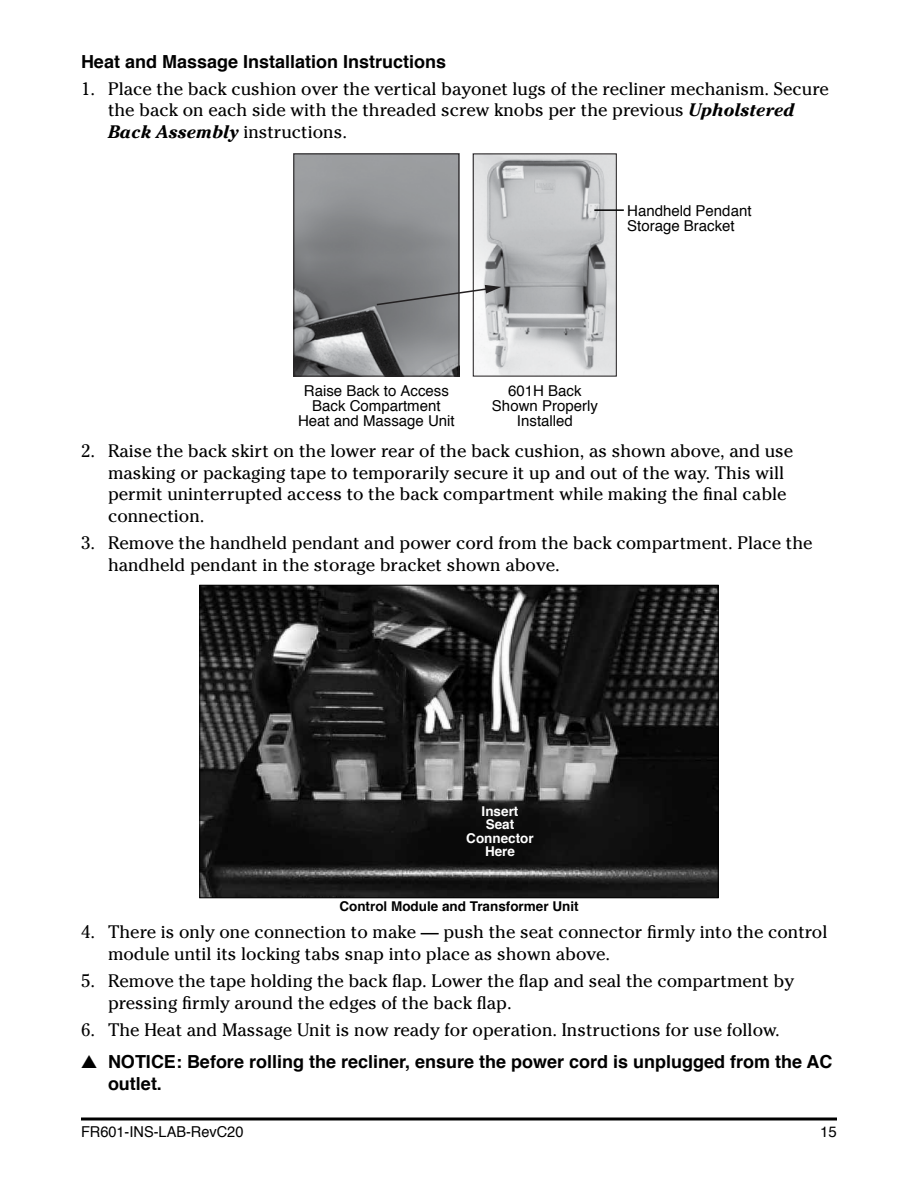
<style>
.page{position:relative;width:918px;height:1188px;background:#fff}
.page>*{position:absolute;margin:0;border:0;box-sizing:border-box;transform-origin:0 0}
.t1{font:18px/21.6px "Cheltenham Std";color:#000}
.t2{font:700 18px/21.6px "Helvetica";color:#000}
.t3{font:15px/15px "Helvetica";color:#010101;text-align:center}
.t4{font:15px "Helvetica";color:#000}
.t5{font:700 13.5px "Helvetica";color:#000}
.t6{font:700 13.5px/13.5px "Helvetica";color:#fff;text-align:center}
.s1{font-weight:700;font-style:italic}
.s2{font-family:"Monotype Sorts";font-weight:400}
</style>
<div class="page">
<hr style="left:81px;top:1118px;width:756px;height:2px;background:#000">
<img style="left:296px;top:156px;width:161px;height:218px">
<img style="left:475px;top:156px;width:140px;height:218px">
<div style="left:294px;top:154px;width:165px;height:222px;border:1px solid #221f20"></div>
<div style="left:473px;top:154px;width:144px;height:222px;border:1px solid #221f20"></div>
<hr style="left:594px;top:209px;width:30px;height:2px;background:#010101">
<svg style="left:375px;top:285px;width:126px;height:21px"></svg>
<img style="left:202px;top:587px;width:514px;height:309px">
<div style="left:200px;top:585px;width:518px;height:313px;border:1px solid #000"></div>
<p class="t2" style="left:81px;top:51px;width:367px">Heat and Massage Installation Instructions</p>
<p class="t1" style="left:108px;top:78px;width:722px;text-indent:-27px">1. Place the back cushion over the vertical bayonet lugs of the recliner mechanism. Secure the back on each side with the threaded screw knobs per the previous <span class="s1">Upholstered<br>Back Assembly</span> instructions.</p>
<p class="t3" style="left:627px;top:204px;width:126px;text-align:left">Handheld Pendant<br>Storage Bracket</p>
<p class="t3" style="left:298px;top:383px;width:158px">Raise Back to Access<br>Back Compartment<br>Heat and Massage Unit</p>
<p class="t3" style="left:492px;top:383px;width:107px">601H Back<br>Shown Properly<br>Installed</p>
<p class="t1" style="left:108px;top:440px;width:687px;text-indent:-27px">2. Raise the back skirt on the lower rear of the back cushion, as shown above, and use masking or packaging tape to temporarily secure it up and out of the way. This will permit uninterrupted access to the back compartment while making the final cable connection.</p>
<p class="t1" style="left:108px;top:532px;width:706px;text-indent:-27px">3. Remove the handheld pendant and power cord from the back compartment. Place the handheld pendant in the storage bracket shown above.</p>
<p class="t6" style="left:466px;top:804px;width:69px">Insert<br>Seat<br>Connector<br>Here</p>
<p class="t5" style="left:339px;top:896px;width:241px">Control Module and Transformer Unit</p>
<p class="t1" style="left:108px;top:922px;width:721px;text-indent:-27px">4. There is only one connection to make — push the seat connector firmly into the control module until its locking tabs snap into place as shown above.</p>
<p class="t1" style="left:108px;top:970px;width:688px;text-indent:-27px">5. Remove the tape holding the back flap. Lower the flap and seal the compartment by pressing firmly around the edges of the back flap.</p>
<p class="t1" style="left:81px;top:1019px;width:700px">6. The Heat and Massage Unit is now ready for operation. Instructions for use follow.</p>
<p class="t2" style="left:108px;top:1051px;width:726px;text-indent:-27px"><span class="s2">s</span> NOTICE: Before rolling the recliner, ensure the power cord is unplugged from the AC outlet.</p>
<p class="t4" style="left:81px;top:1120px;width:164px">FR601-INS-LAB-RevC20</p>
<p class="t4" style="left:820px;top:1120px;width:18px">15</p>
</div>
